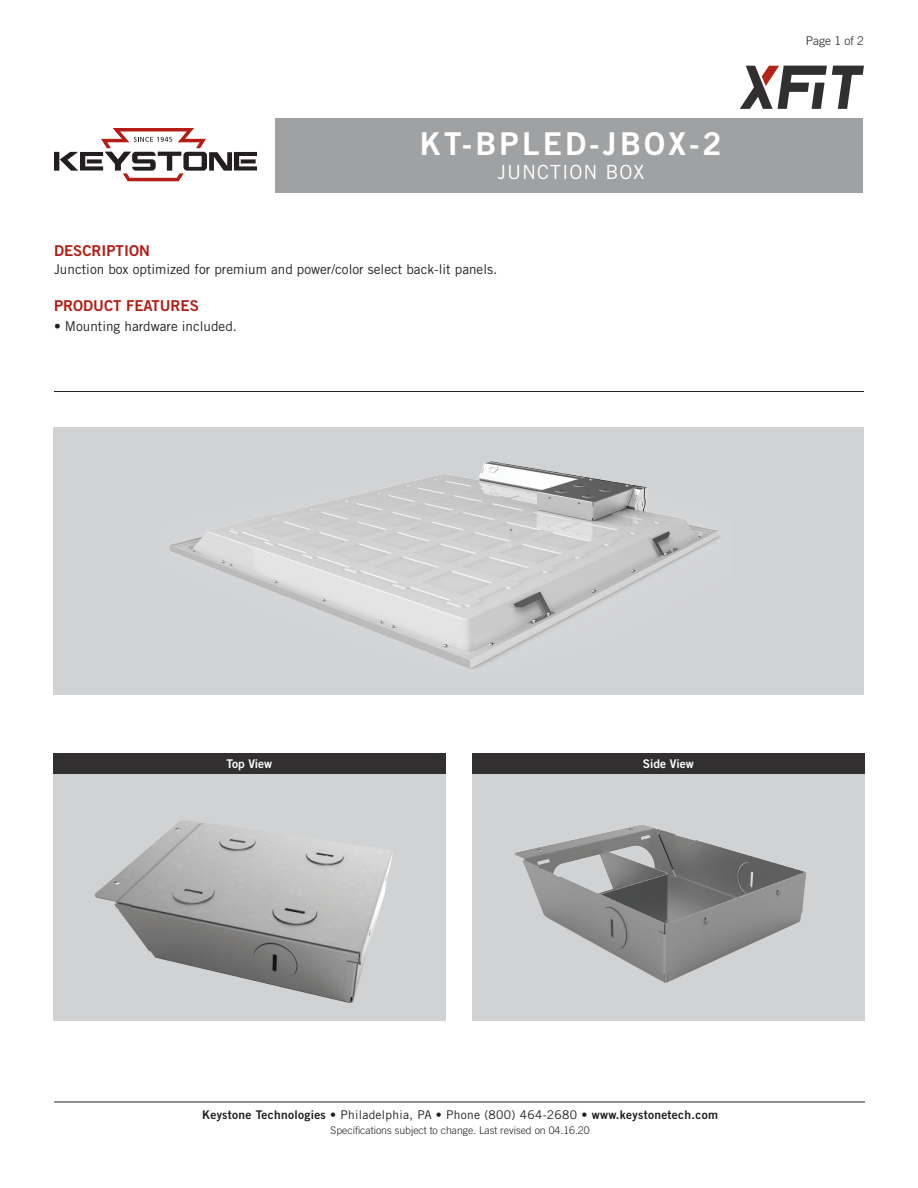
<style>
.page{position:relative;width:918px;height:1188px;background:#fff}
.page>*{position:absolute;margin:0;border:0;box-sizing:border-box;transform-origin:0 0}
.t1{font:31.5px "Trade Gothic Bold Two";letter-spacing:.1em;color:#fff}
.t2{font:19.5px "Trade Gothic";letter-spacing:.05em;color:#fff}
.t3{font:15px "Trade Gothic Bold Two";color:#b41d15}
.t4{font:13.5px "Trade Gothic";color:#231f20}
.t5{font:12px "Trade Gothic Bold Two";letter-spacing:.025em;color:#231f20}
.t6{font:12px "Trade Gothic Bold Two";color:#fff}
.t7{font:300 12px "Trade Gothic";color:#231f20}
.t8{font:300 10.5px "Trade Gothic";color:#231f20}
.s1{font-family:"Trade Gothic"}
</style>
<div class="page">
<div style="left:53px;top:427px;width:811px;height:268px;background:#d1d2d4"></div>
<div style="left:472px;top:753px;width:392px;height:268px;background:#d1d2d4"></div>
<div style="left:472px;top:753px;width:392px;height:20px;background:#312f30"></div>
<div style="left:53px;top:753px;width:392px;height:268px;background:#d1d2d4"></div>
<img style="left:169px;top:461px;width:551px;height:208px">
<img style="left:515px;top:825px;width:291px;height:158px">
<img style="left:94px;top:820px;width:299px;height:183px">
<div style="left:53px;top:753px;width:392px;height:20px;background:#312f30"></div>
<svg style="left:740px;top:66px;width:124px;height:43px"></svg>
<hr style="left:54px;top:1102px;width:811px;height:1px;background:#231f20">
<div style="left:275px;top:119px;width:588px;height:74px;background:#a0a1a3"></div>
<hr style="left:54px;top:391px;width:810px;height:1px;background:#231f20">
<svg style="left:54px;top:128px;width:203px;height:53px"></svg>
<p class="t1" style="left:420px;top:124px;width:303px">KT-BPLED-JBOX-2</p>
<p class="t2" style="left:498px;top:160px;width:148px">JUNCTION BOX</p>
<p class="t3" style="left:54px;top:241px;width:97px">DESCRIPTION</p>
<p class="t4" style="left:54px;top:261px;width:445px">Junction box optimized for premium and power/color select back-lit panels.</p>
<p class="t3" style="left:54px;top:297px;width:146px">PRODUCT FEATURES</p>
<p class="t4" style="left:54px;top:318px;width:185px">• Mounting hardware included.</p>
<p class="t7" style="left:806px;top:34px;width:60px">Page 1 of 2</p>
<p class="t6" style="left:227px;top:756px;width:47px">Top View</p>
<p class="t6" style="left:643px;top:756px;width:52px">Side View</p>
<p class="t5" style="left:202px;top:1108px;width:518px">Keystone Technologies • <span class="s1">Philadelphia, PA</span> • <span class="s1">Phone (800) 464-2680 •</span> www.keystonetech.com</p>
<p class="t8" style="left:331px;top:1124px;width:261px">Specifications subject to change. Last revised on 04.16.20</p>
</div>
